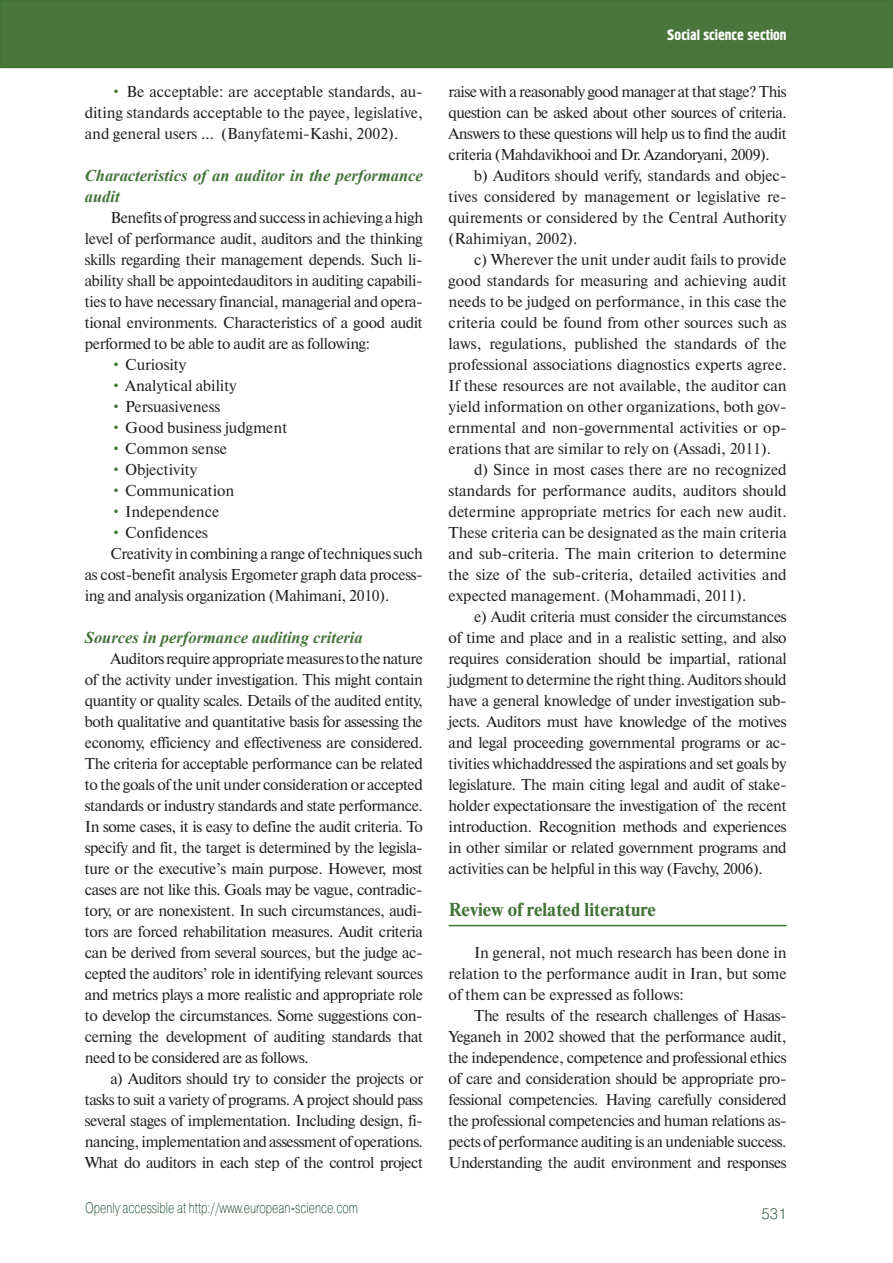
<style>
.page{position:relative;width:893px;height:1263px;background:#fff}
.page>*{position:absolute;margin:0;border:0;box-sizing:border-box;transform-origin:0 0}
.Заголовок{font:700 18.75px "Newton C";color:#417236}
.Подзаголовок{font:italic 700 16.5px/21px "Times New Roman";color:#417236}
.Текст_статьи{font:15.75px/21px "Newton C";color:#231f20;text-align:justify}
.t1{font:15px "Pragmatica Light C";color:#0b3e1f;scale:.75 1}
.t2{font:15px "Hermes C";color:#fff}
.t3{font:15px "Pragmatica Light C";color:#0b3e1f}
.s1{color:#417236}
</style>
<div class="page">
<div style="left:1px;top:1px;width:891px;height:66px;background:#4a763b"></div>
<div style="left:0;top:0;width:893px;height:68px;border:2px solid #417236"></div>
<hr style="left:449px;top:925px;width:338px;height:1px;background:#417236">
<p class="Текст_статьи" style="left:85px;top:81px;width:340px;text-indent:26px"><span class="s1">•</span> Be acceptable: are acceptable standards, au&shy;diting standards acceptable to the payee, legislative, and general users ... (Banyfatemi-Kashi, 2002).</p>
<p class="Подзаголовок" style="left:85px;top:165px;width:340px">Characteristics of an auditor in the performance audit</p>
<p class="Текст_статьи" style="left:85px;top:207px;width:340px;text-indent:26px">Benefits of progress and success in achieving a high level of performance audit, auditors and the thinking skills regarding their management depends. Such li&shy;ability shall be appointedauditors in auditing capabili&shy;ties to have necessary financial, managerial and opera&shy;tional environments. Characteristics of a good audit performed to be able to audit are as following:</p>
<p class="Текст_статьи" style="left:110px;top:354px;width:77px"><span class="s1">•</span> Curiosity</p>
<p class="Текст_статьи" style="left:110px;top:375px;width:128px"><span class="s1">•</span> Analytical ability</p>
<p class="Текст_статьи" style="left:110px;top:396px;width:111px"><span class="s1">•</span> Persuasiveness</p>
<p class="Текст_статьи" style="left:110px;top:417px;width:178px"><span class="s1">•</span> Good business judgment</p>
<p class="Текст_статьи" style="left:110px;top:438px;width:118px"><span class="s1">•</span> Common sense</p>
<p class="Текст_статьи" style="left:110px;top:459px;width:88px"><span class="s1">•</span> Objectivity</p>
<p class="Текст_статьи" style="left:110px;top:480px;width:125px"><span class="s1">•</span> Communication</p>
<p class="Текст_статьи" style="left:110px;top:501px;width:111px"><span class="s1">•</span> Independence</p>
<p class="Текст_статьи" style="left:110px;top:522px;width:99px"><span class="s1">•</span> Confidences</p>
<p class="Текст_статьи" style="left:85px;top:543px;width:340px;text-indent:26px">Creativity in combining a range of techniques such as cost-benefit analysis Ergometer graph data process&shy;ing and analysis organization (Mahimani, 2010).</p>
<p class="Подзаголовок" style="left:85px;top:627px;width:279px">Sources in performance auditing criteria</p>
<p class="Текст_статьи" style="left:85px;top:648px;width:340px;text-indent:26px">Auditors require appropriate measures to the nature of the activity under investigation. This might contain quantity or quality scales. Details of the audited entity, both qualitative and quantitative basis for assessing the economy, efficiency and effectiveness are considered.<br>The criteria for acceptable performance can be related to the goals of the unit under consideration or accepted standards or industry standards and state performance.<br>In some cases, it is easy to define the audit criteria. To specify and fit, the target is determined by the legisla&shy;ture or the executive’s main purpose. However, most cases are not like this. Goals may be vague, contradic&shy;tory, or are nonexistent. In such circumstances, audi&shy;tors are forced rehabilitation measures. Audit criteria can be derived from several sources, but the judge ac&shy;cepted the auditors’ role in identifying relevant sources and metrics plays a more realistic and appropriate role to develop the circumstances. Some suggestions con&shy;cerning the development of auditing standards that need to be considered are as follows.</p>
<p class="Текст_статьи" style="left:85px;top:1068px;width:340px;text-indent:26px">а) Auditors should try to consider the projects or tasks to suit a variety of programs. A project should pass several stages of implementation. Including design, fi&shy;nancing, implementation and assessment of operations.<br>What do auditors in each step of the control project</p>
<p class="t1" style="left:85px;top:1199px;width:365px">Openly accessible at http://www.european-science.com</p>
<p class="t2" style="left:667px;top:26px;width:121px">Social science section</p>
<p class="Текст_статьи" style="left:449px;top:81px;width:340px">raise with a reasonably good manager at that stage? This question can be asked about other sources of criteria.<br>Answers to these questions will help us to find the audit criteria (Mahdavikhooi and Dr. Azandoryani, 2009).</p>
<p class="Текст_статьи" style="left:449px;top:165px;width:340px;text-indent:26px">b) Auditors should verify, standards and objec&shy;tives considered by management or legislative re&shy;quirements or considered by the Central Authority (Rahimiyan, 2002).</p>
<p class="Текст_статьи" style="left:449px;top:249px;width:340px;text-indent:26px">c) Wherever the unit under audit fails to provide good standards for measuring and achieving audit needs to be judged on performance, in this case the criteria could be found from other sources such as laws, regulations, published the standards of the professional associations diagnostics experts agree.<br>If these resources are not available, the auditor can yield information on other organizations, both gov&shy;ernmental and non-governmental activities or op&shy;erations that are similar to rely on (Assadi, 2011).</p>
<p class="Текст_статьи" style="left:449px;top:459px;width:340px;text-indent:26px">d) Since in most cases there are no recognized standards for performance audits, auditors should determine appropriate metrics for each new audit.<br>These criteria can be designated as the main criteria and sub-criteria. The main criterion to determine the size of the sub-criteria, detailed activities and expected management. (Mohammadi, 2011).</p>
<p class="Текст_статьи" style="left:449px;top:606px;width:340px;text-indent:26px">e) Audit criteria must consider the circumstances of time and place and in a realistic setting, and also requires consideration should be impartial, rational judgment to determine the right thing. Auditors should have a general knowledge of under investigation sub&shy;jects. Auditors must have knowledge of the motives and legal proceeding governmental programs or ac&shy;tivities whichaddressed the aspirations and set goals by legislature. The main citing legal and audit of stake&shy;holder expectationsare the investigation of the recent introduction. Recognition methods and experiences in other similar or related government programs and activities can be helpful in this way (Favchy, 2006).</p>
<p class="Заголовок" style="left:449px;top:899px;width:209px">Review of related literature</p>
<p class="Текст_статьи" style="left:449px;top:942px;width:340px;text-indent:26px">In general, not much research has been done in relation to the performance audit in Iran, but some of them can be expressed as follows:</p>
<p class="Текст_статьи" style="left:449px;top:1005px;width:340px;text-indent:26px">The results of the research challenges of Hasas-Yeganeh in 2002 showed that the performance audit, the independence, competence and professional ethics of care and consideration should be appropriate pro&shy;fessional competencies. Having carefully considered the professional competencies and human relations as&shy;pects of performance auditing is an undeniable success.<br>Understanding the audit environment and responses</p>
<p class="t3" style="left:762px;top:1205px;width:27px">531</p>
</div>
